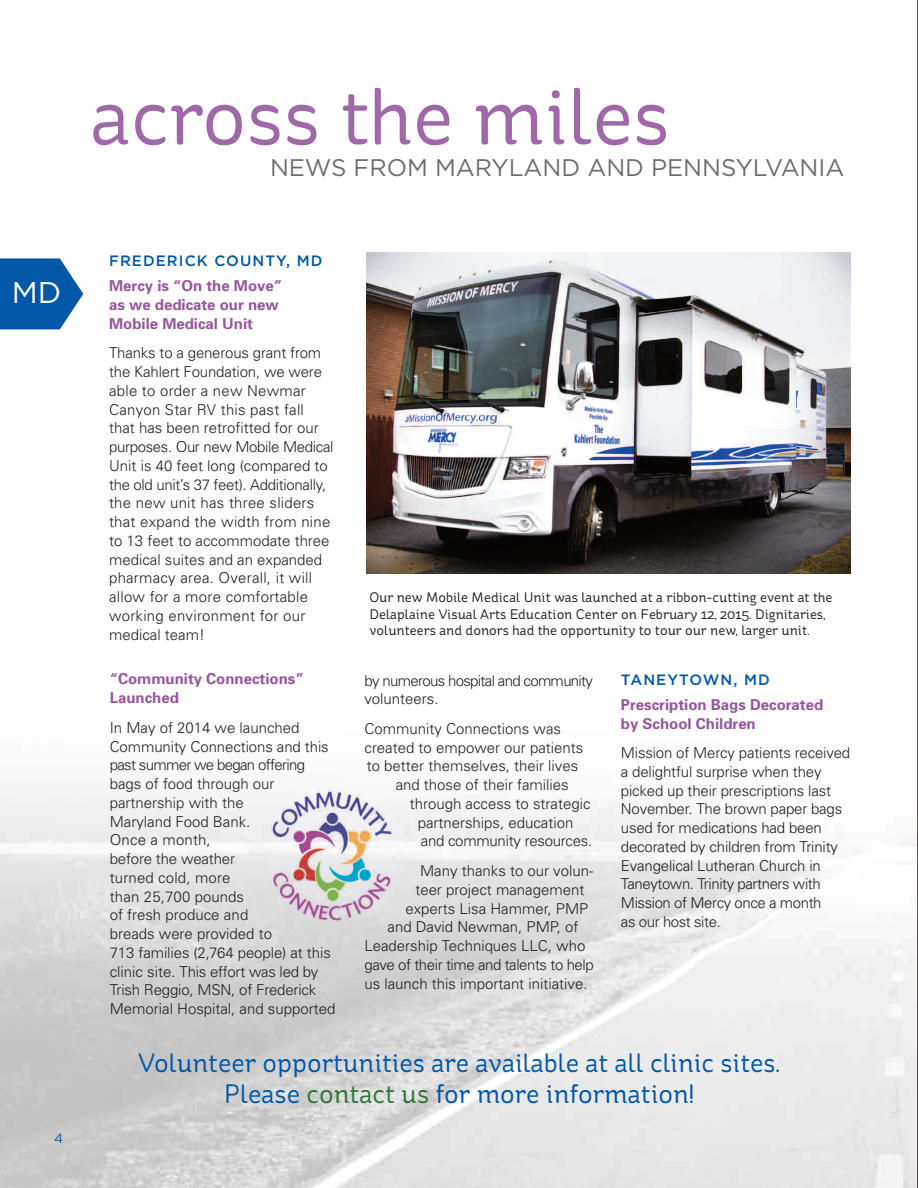
<style>
.page{position:relative;width:918px;height:1188px;background:#fff}
.page>*{position:absolute;margin:0;border:0;box-sizing:border-box;transform-origin:0 0}
.t1{font:81px "St Ryde";color:#a067a9}
.t2{font:30px "Gotham";color:#fff}
.t3{font:26.55px/31.5px "St Ryde";color:#0157a8;text-align:center}
.t4{font:24px "Gotham";color:#6c6d70}
.t5{font:300 15px/18.8px "Univers";color:#231f20}
.t6{font:700 15px/18.8px "Univers";color:#97549f}
.t7{font:300 15px/18.8px "Univers";letter-spacing:-.045em;color:#231f20}
.t8{font:300 15px "Univers";letter-spacing:-.03em;color:#231f20}
.t9{font:500 15px "Gotham";letter-spacing:.07em;color:#0157a8}
.t10{font:13.8px/16.6px "St Ryde";color:#231f20}
.t11{font:13.5px "Gotham";color:#0157a8}
.s1{color:#347438}
</style>
<div class="page">
<hr style="left:917px;top:0;width:1px;height:1188px;background:#231f20">
<svg style="left:0;top:258px;width:83px;height:71px;background:#256eb4"></svg>
<img style="left:367px;top:253px;width:483px;height:321px">
<img style="left:264px;top:783px;width:142px;height:141px">
<h1 class="t1" style="left:91px;top:92px;width:581px">across the miles</h1>
<h3 class="t4" style="left:270px;top:160px;width:576px">NEWS FROM MARYLAND AND PENNSYLVANIA</h3>
<h2 class="t2" style="left:12px;top:282px;width:51px">MD</h2>
<p class="t11" style="left:54px;top:1134px;width:11px">4</p>
<p class="t9" style="left:109px;top:256px;width:215px">FREDERICK COUNTY, MD</p>
<p class="t6" style="left:109px;top:278px;width:175px">Mercy is “On the Move” as we dedicate our new<br>Mobile Medical Unit</p>
<p class="t5" style="left:109px;top:345px;width:226px">Thanks to a generous grant from the Kahlert Foundation, we were able to order a new Newmar<br>Canyon Star RV this past fall<br>that has been retrofitted for our purposes. Our new Mobile Medical<br>Unit is 40 feet long (compared to the old unit’s 37 feet). Additionally, the new unit has three sliders that expand the width from nine to 13 feet to accommodate three medical suites and an expanded pharmacy area. Overall, it will allow for a more comfortable working environment for our medical team!</p>
<p class="t6" style="left:110px;top:671px;width:195px">“Community Connections”<br>Launched</p>
<p class="t5" style="left:110px;top:719px;width:227px">In May of 2014 we launched<br>Community Connections and this past summer we began offering bags of food through our partnership with the<br>Maryland Food Bank.<br>Once a month,<br>before the weather<br>turned cold, more<br>than 25,700 pounds<br>of fresh produce and<br>breads were provided to<br>713 families (2,764 people) at this clinic site. This effort was led by<br>Trish Reggio, MSN, of Frederick<br>Memorial Hospital, and supported</p>
<p class="t10" style="left:369px;top:591px;width:465px">Our new Mobile Medical Unit was launched at a ribbon-cutting event at the<br>Delaplaine Visual Arts Education Center on February 12, 2015. Dignitaries, volunteers and donors had the opportunity to tour our new, larger unit.</p>
<p class="t7" style="left:364px;top:672px;width:230px">by numerous hospital and community volunteers.</p>
<p class="t5" style="left:364px;top:721px;width:198px">Community Connections was</p>
<p class="t5" style="left:365px;top:739px;width:220px">created to empower our patients</p>
<p class="t5" style="left:367px;top:758px;width:213px">to better themselves, their lives</p>
<p class="t5" style="left:396px;top:777px;width:175px">and those of their families</p>
<p class="t5" style="left:410px;top:796px;width:182px">through access to strategic</p>
<p class="t5" style="left:418px;top:814px;width:157px">partnerships, education</p>
<p class="t5" style="left:421px;top:833px;width:173px">and community resources.</p>
<p class="t5" style="left:420px;top:863px;width:175px">Many thanks to our volun-</p>
<p class="t5" style="left:415px;top:881px;width:170px">teer project management</p>
<p class="t5" style="left:405px;top:900px;width:184px">experts Lisa Hammer, PMP</p>
<p class="t5" style="left:388px;top:919px;width:192px">and David Newman, PMP, of</p>
<p class="t5" style="left:365px;top:938px;width:222px">Leadership Techniques LLC, who</p>
<p class="t8" style="left:365px;top:959px;width:231px">gave of their time and talents to help</p>
<p class="t5" style="left:365px;top:975px;width:225px">us launch this important initiative.</p>
<p class="t9" style="left:621px;top:674px;width:150px">TANEYTOWN, MD</p>
<p class="t6" style="left:621px;top:696px;width:204px">Prescription Bags Decorated by School Children</p>
<p class="t5" style="left:621px;top:745px;width:231px">Mission of Mercy patients received a delightful surprise when they picked up their prescriptions last<br>November. The brown paper bags used for medications had been decorated by children from Trinity<br>Evangelical Lutheran Church in<br>Taneytown. Trinity partners with<br>Mission of Mercy once a month<br>as our host site.</p>
<h3 class="t3" style="left:138px;top:1050px;width:644px">Volunteer opportunities are available at all clinic sites.<br>Please <span class="s1">contact us</span> for more information!</h3>
</div>
